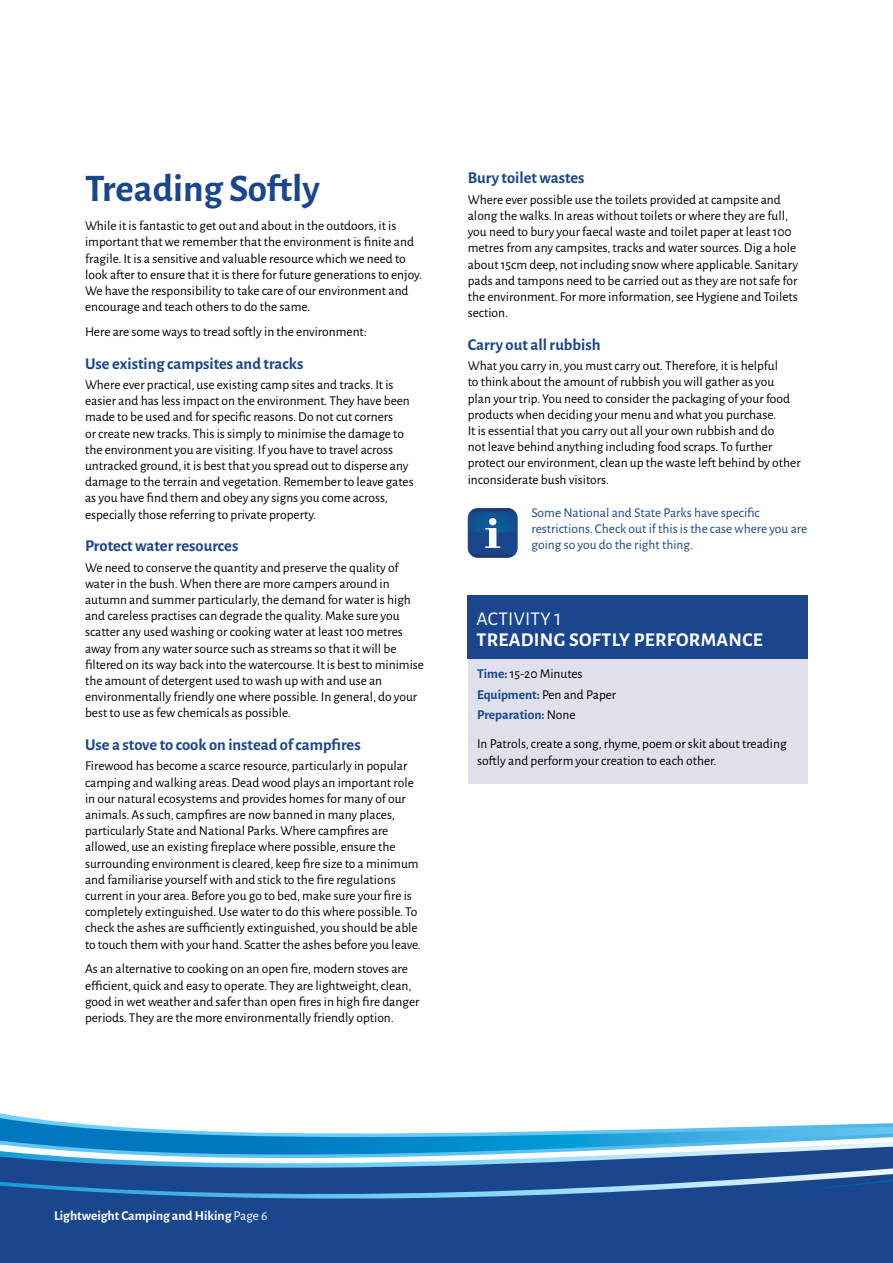
<style>
.page{position:relative;width:893px;height:1263px;background:#fff}
.page>*{position:absolute;margin:0;border:0;box-sizing:border-box;transform-origin:0 0}
.t1{font:700 39px "Alegreya Sans";color:#1a468d}
.t2{font:700 19.5px "Alegreya Sans";letter-spacing:.015em;color:#fff}
.t3{font:19.5px "Alegreya Sans";letter-spacing:.015em;color:#fff}
.t4{font:700 16.5px "Alegreya Sans";color:#1a468d}
.t5{font:13.5px/16.2px "Alegreya Sans";color:#000}
.t6{font:13.5px/16.2px "Alegreya Sans";color:#1a468d}
.t7{font:700 13.5px/20.4px "Alegreya Sans";color:#1a468d}
.t8{font:700 13.5px "Alegreya Sans";color:#fff}
.s1{font-weight:400;color:#000}
.s2{font-weight:400}
</style>
<div class="page">
<div style="left:0;top:1211px;width:893px;height:52px;background:#1a468d"></div>
<hr style="left:0;top:1208px;width:893px;height:3px;background:#1a468d">
<svg style="left:0;top:1116px;width:893px;height:92px;background:#3261a0"></svg>
<svg style="left:0;top:1118px;width:893px;height:45px"></svg>
<svg style="left:761px;top:1180px;width:132px;height:15px;background:#204e93"></svg>
<svg style="left:468px;top:508px;width:50px;height:50px"></svg>
<svg style="left:469px;top:509px;width:48px;height:48px;background:#2f5e97"></svg>
<div style="left:469px;top:659px;width:339px;height:124px;background:#e0e0ed"></div>
<div style="left:468px;top:595px;width:340px;height:64px;background:#1a468d"></div>
<h1 class="t1" style="left:85px;top:160px;width:236px">Treading Softly</h1>
<p class="t5" style="left:85px;top:217px;width:339px">While it is fantastic to get out and about in the outdoors, it is important that we remember that the environment is finite and fragile. It is a sensitive and valuable resource which we need to look after to ensure that it is there for future generations to enjoy.<br>We have the responsibility to take care of our environment and encourage and teach others to do the same.</p>
<p class="t5" style="left:85px;top:323px;width:283px">Here are some ways to tread softly in the environment:</p>
<p class="t4" style="left:85px;top:351px;width:220px">Use existing campsites and tracks</p>
<p class="t5" style="left:85px;top:376px;width:330px">Where ever practical, use existing camp sites and tracks. It is easier and has less impact on the environment. They have been made to be used and for specific reasons. Do not cut corners<br>or create new tracks. This is simply to minimise the damage to the environment you are visiting. If you have to travel across untracked ground, it is best that you spread out to disperse any damage to the terrain and vegetation. Remember to leave gates as you have find them and obey any signs you come across, especially those referring to private property.</p>
<p class="t4" style="left:85px;top:534px;width:155px">Protect water resources</p>
<p class="t5" style="left:85px;top:558px;width:340px">We need to conserve the quantity and preserve the quality of water in the bush. When there are more campers around in autumn and summer particularly, the demand for water is high and careless practises can degrade the quality. Make sure you scatter any used washing or cooking water at least 100 metres away from any water source such as streams so that it will be filtered on its way back into the watercourse. It is best to minimise the amount of detergent used to wash up with and use an environmentally friendly one where possible. In general, do your best to use as few chemicals as possible.</p>
<p class="t4" style="left:85px;top:733px;width:277px">Use a stove to cook on instead of campfires</p>
<p class="t5" style="left:85px;top:757px;width:337px">Firewood has become a scarce resource, particularly in popular camping and walking areas. Dead wood plays an important role in our natural ecosystems and provides homes for many of our animals. As such, campfires are now banned in many places, particularly State and National Parks. Where campfires are allowed, use an existing fireplace where possible, ensure the surrounding environment is cleared, keep fire size to a minimum and familiarise yourself with and stick to the fire regulations current in your area. Before you go to bed, make sure your fire is completely extinguished. Use water to do this where possible. To check the ashes are sufficiently extinguished, you should be able to touch them with your hand. Scatter the ashes before you leave.</p>
<p class="t5" style="left:85px;top:960px;width:336px">As an alternative to cooking on an open fire, modern stoves are efficient, quick and easy to operate. They are lightweight, clean, good in wet weather and safer than open fires in high fire danger periods. They are the more environmentally friendly option.</p>
<p class="t4" style="left:468px;top:166px;width:118px">Bury toilet wastes</p>
<p class="t5" style="left:468px;top:191px;width:332px">Where ever possible use the toilets provided at campsite and along the walks. In areas without toilets or where they are full, you need to bury your faecal waste and toilet paper at least 100 metres from any campsites, tracks and water sources. Dig a hole about 15cm deep, not including snow where applicable. Sanitary pads and tampons need to be carried out as they are not safe for the environment. For more information, see Hygiene and Toilets section.</p>
<p class="t4" style="left:468px;top:332px;width:134px">Carry out all rubbish</p>
<p class="t5" style="left:468px;top:357px;width:334px">What you carry in, you must carry out. Therefore, it is helpful<br>to think about the amount of rubbish you will gather as you plan your trip. You need to consider the packaging of your food products when deciding your menu and what you purchase.<br>It is essential that you carry out all your own rubbish and do<br>not leave behind anything including food scraps. To further protect our environment, clean up the waste left behind by other inconsiderate bush visitors.</p>
<p class="t6" style="left:531px;top:504px;width:277px">Some National and State Parks have specific restrictions. Check out if this is the case where you are going so you do the right thing.</p>
<h2 class="t3" style="left:477px;top:605px;width:86px">ACTIVITY 1</h2>
<h2 class="t2" style="left:477px;top:625px;width:288px">TREADING SOFTLY PERFORMANCE</h2>
<p class="t7" style="left:477px;top:663px;width:141px">Time: <span class="s1">15-20 Minutes<br></span>Equipment: <span class="s1">Pen and Paper<br></span>Preparation: <span class="s1">None</span></p>
<p class="t5" style="left:477px;top:735px;width:311px">In Patrols, create a song, rhyme, poem or skit about treading softly and perform your creation to each other.</p>
<p class="t8" style="left:54px;top:1205px;width:215px">Lightweight Camping and Hiking <span class="s2">Page 6</span></p>
</div>
